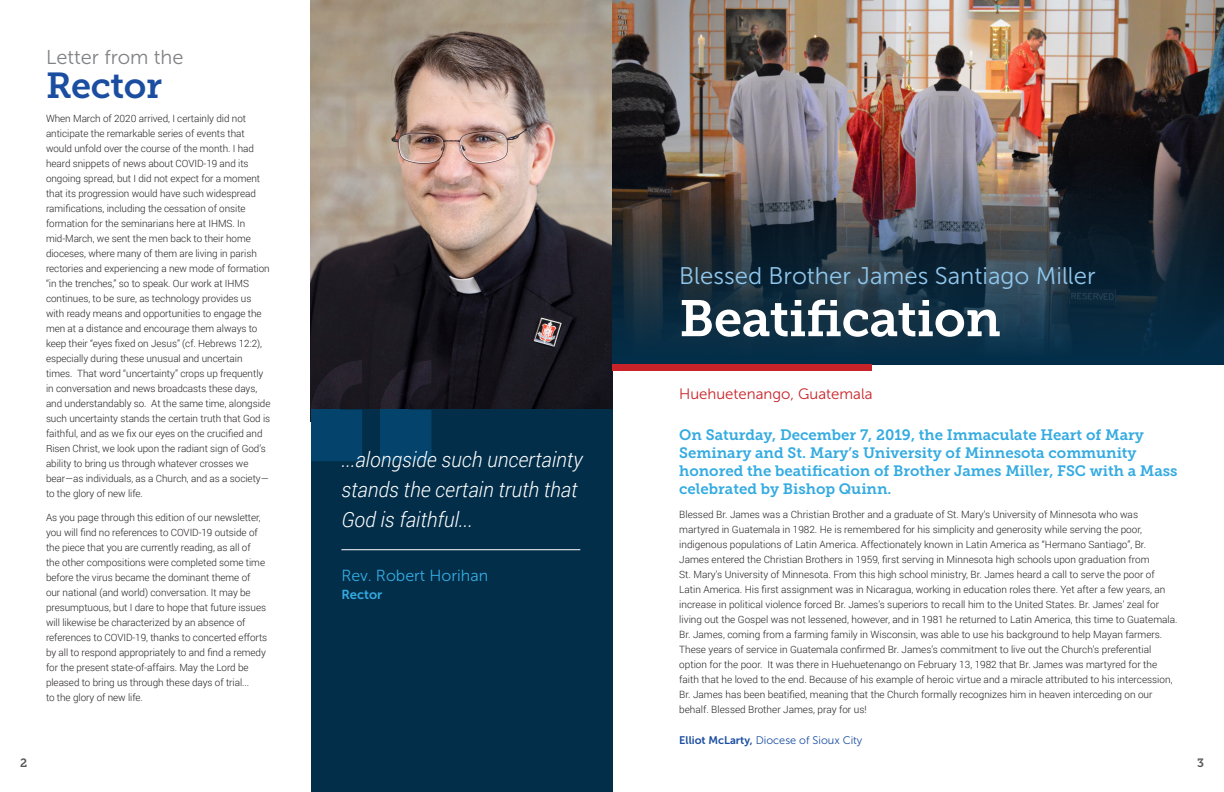
<style>
.page{position:relative;width:1224px;height:792px;background:#fff}
.page>*{position:absolute;margin:0;border:0;box-sizing:border-box;transform-origin:0 0}
.t1{font:51px "Museo Slab 700";letter-spacing:-.01em;color:#fff}
.t2{font:36px "Museo Slab 700";letter-spacing:-.01em;color:#1b4ea1}
.t3{font:24px "Museo Sans 300";color:#90c7ec}
.t4{font:italic 300 21px/30px "Roboto";color:#fff}
.t5{font:20px "Museo Sans 300";color:#808285}
.t6{font:16px "Museo Sans 300";color:#34abe1}
.t7{font:15px/18px "Museo Slab 700";color:#34abe1}
.t8{font:15px "Museo Sans 300";color:#c82329}
.t9{font:13px "Museo Sans 700";color:#34abe1}
.t10{font:12px "Museo Slab 700";color:#57585a}
.t11{font:11px "Museo Sans 300";color:#1b4ea1}
.t12{font:300 10px/15px "Roboto";letter-spacing:-.005em;color:#231f20}
.s1{font-family:"Museo Sans 700"}
</style>
<div class="page">
<img style="left:311px;top:0;width:302px;height:410px">
<div style="left:311px;top:410px;width:302px;height:382px;background:#032e49"></div>
<svg style="left:311px;top:360px;width:120px;height:101px;background:#102e46"></svg>
<img style="left:612px;top:0;width:612px;height:365px">
<img style="left:612px;top:153px;width:612px;height:211px">
<hr style="left:341px;top:549px;width:239px;height:1px;background:#fff">
<div style="left:612px;top:364px;width:260px;height:7px;background:#c82329"></div>
<p class="t5" style="left:46px;top:46px;width:139px">Letter from the</p>
<p class="t2" style="left:46px;top:65px;width:118px">Rector</p>
<p class="t12" style="left:46px;top:111px;width:226px">When March of 2020 arrived, I certainly did not anticipate the remarkable series of events that would unfold over the course of the month. I had heard snippets of news about COVID-19 and its ongoing spread, but I did not expect for a moment that its progression would have such widespread ramifications, including the cessation of onsite formation for the seminarians here at IHMS. In mid-March, we sent the men back to their home dioceses, where many of them are living in parish rectories and experiencing a new mode of formation “in the trenches,” so to speak. Our work at IHMS continues, to be sure, as technology provides us with ready means and opportunities to engage the men at a distance and encourage them always to keep their “eyes fixed on Jesus” (cf. Hebrews 12:2), especially during these unusual and uncertain times. That word “uncertainty” crops up frequently in conversation and news broadcasts these days, and understandably so. At the same time, alongside such uncertainty stands the certain truth that God is faithful, and as we fix our eyes on the crucified and Risen Christ, we look upon the radiant sign of God’s ability to bring us through whatever crosses we bear—as individuals, as a Church, and as a society— to the glory of new life.</p>
<p class="t12" style="left:46px;top:510px;width:223px">As you page through this edition of our newsletter, you will find no references to COVID-19 outside of the piece that you are currently reading, as all of<br>the other compositions were completed some time before the virus became the dominant theme of<br>our national (and world) conversation. It may be presumptuous, but I dare to hope that future issues will likewise be characterized by an absence of references to COVID-19, thanks to concerted efforts by all to respond appropriately to and find a remedy for the present state-of-affairs. May the Lord be pleased to bring us through these days of trial...</p>
<p class="t12" style="left:46px;top:690px;width:98px">to the glory of new life.</p>
<p class="t4" style="left:341px;top:444px;width:243px">...alongside such uncertainty stands the certain truth that<br>God is faithful...</p>
<p class="t6" style="left:341px;top:567px;width:148px">Rev. Robert Horihan</p>
<p class="t9" style="left:341px;top:587px;width:42px">Rector</p>
<p class="t3" style="left:679px;top:263px;width:418px">Blessed Brother James Santiago Miller</p>
<p class="t1" style="left:679px;top:290px;width:323px">Beatification</p>
<p class="t8" style="left:679px;top:386px;width:195px">Huehuetenango, Guatemala</p>
<p class="t7" style="left:679px;top:426px;width:500px">On Saturday, December 7, 2019, the Immaculate Heart of Mary Seminary and St. Mary’s University of Minnesota community honored the beatification of Brother James Miller, FSC with a Mass celebrated by Bishop Quinn.</p>
<p class="t12" style="left:679px;top:506px;width:500px">Blessed Br. James was a Christian Brother and a graduate of St. Mary’s University of Minnesota who was martyred in Guatemala in 1982. He is remembered for his simplicity and generosity while serving the poor, indigenous populations of Latin America. Affectionately known in Latin America as “Hermano Santiago”, Br.<br>James entered the Christian Brothers in 1959, first serving in Minnesota high schools upon graduation from<br>St. Mary’s University of Minnesota. From this high school ministry, Br. James heard a call to serve the poor of Latin America. His first assignment was in Nicaragua, working in education roles there. Yet after a few years, an increase in political violence forced Br. James’s superiors to recall him to the United States. Br. James’ zeal for living out the Gospel was not lessened, however, and in 1981 he returned to Latin America, this time to Guatemala.<br>Br. James, coming from a farming family in Wisconsin, was able to use his background to help Mayan farmers.<br>These years of service in Guatemala confirmed Br. James’s commitment to live out the Church’s preferential option for the poor. It was there in Huehuetenango on February 13, 1982 that Br. James was martyred for the faith that he loved to the end. Because of his example of heroic virtue and a miracle attributed to his intercession, Br. James has been beatified, meaning that the Church formally recognizes him in heaven interceding on our behalf. Blessed Brother James, pray for us!</p>
<p class="t11" style="left:679px;top:734px;width:185px"><span class="s1">Elliot McLarty,</span> Diocese of Sioux City</p>
<p class="t10" style="left:20px;top:756px;width:9px">2</p>
<p class="t10" style="left:1197px;top:756px;width:8px">3</p>
</div>
